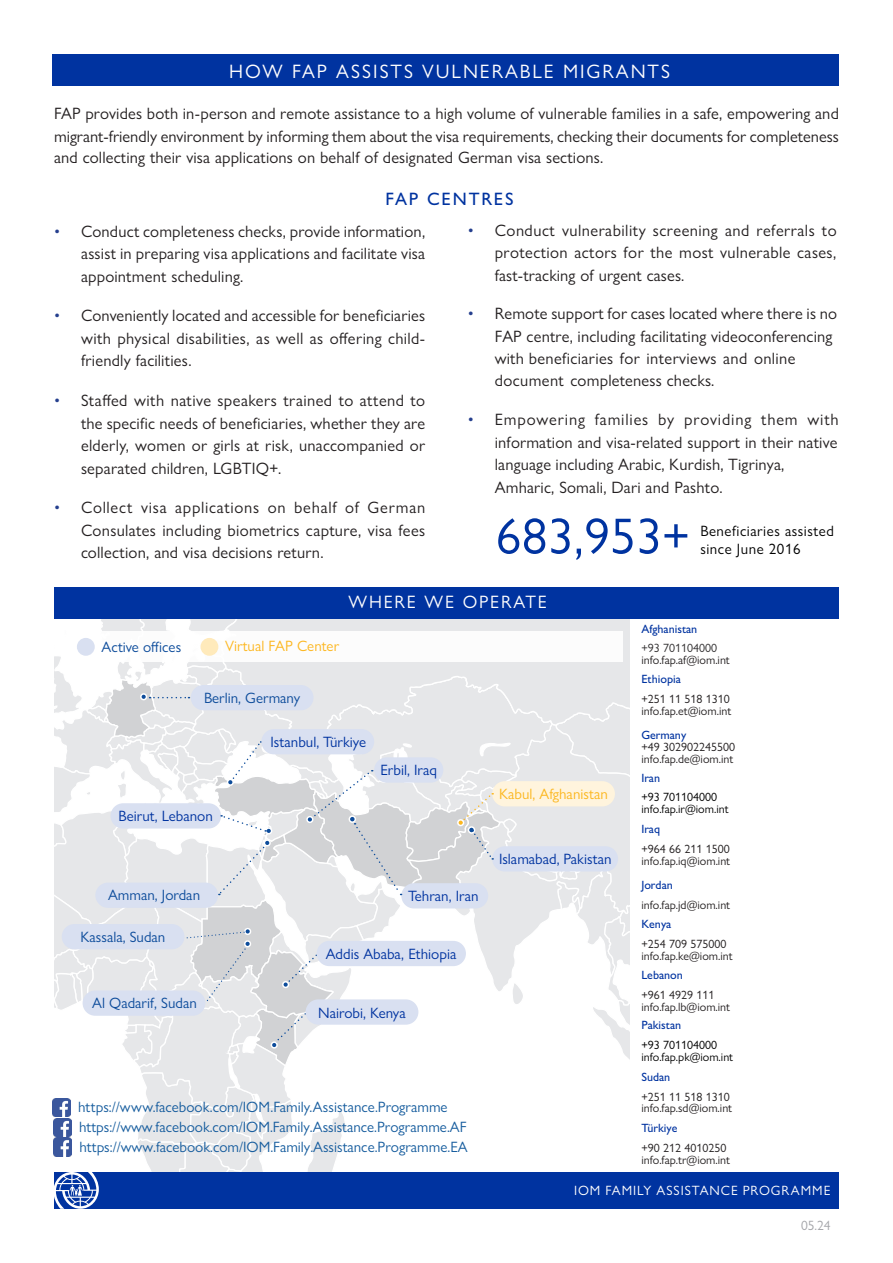
<style>
.page{position:relative;width:893px;height:1263px;background:#fff}
.page>*{position:absolute;margin:0;border:0;box-sizing:border-box;transform-origin:0 0}
.t1{font:51px "Gill Sans Nova";letter-spacing:.01em;color:#0033a0}
.t2{font:19.5px "Gill Sans Nova";letter-spacing:.1em;color:#fff}
.t3{font:18px "Gill Sans Nova";letter-spacing:.1em;color:#fff}
.t4{font:500 18px "Gill Sans Nova";letter-spacing:.1em;color:#0033a0}
.t5{font:16.5px/22.5px "Gill Sans Nova";letter-spacing:.01em;color:#231f20;text-align:justify}
.t6{font:15px "Gill Sans Nova";color:#175d9e}
.t7{font:15px "Gill Sans Nova";color:#0033a0}
.t8{font:15px "Gill Sans Nova";color:#0d4c9b}
.t9{font:15px/18px "Gill Sans Nova";letter-spacing:.035em;color:#000}
.t10{font:15px "Gill Sans Nova";color:#fcb71f}
.t11{font:13.5px "Gill Sans Nova";letter-spacing:.07em;color:#fff}
.t12{font:13.5px "Gill Sans Nova";color:#a5a6aa}
.t13{font:12px/19.5px "Gill Sans Nova";color:#231f20}
.t14{font:12px/19.8px "Gill Sans Nova";color:#000}
.t15{font:12px/19.5px "Gill Sans Nova";color:#312f30}
.s1{color:#253f8e}
.s2{font-weight:500;color:#0033a0}
.s3{color:#231f20}
.s4{color:#000}
</style>
<div class="page">
<div style="left:54px;top:586px;width:785px;height:32px;background:#0033a0"></div>
<div style="left:53px;top:54px;width:786px;height:32px;background:#0033a0"></div>
<div style="left:54px;top:1172px;width:785px;height:37px;background:#0033a0"></div>
<img style="left:52px;top:1099px;width:1px;height:17px">
<svg style="left:53px;top:618px;width:576px;height:591px"></svg>
<div style="left:62px;top:924px;width:122px;height:25px;background:#d9e0f1;border-radius:13px"></div>
<div style="left:83px;top:990px;width:122px;height:26px;background:#d9e0f1;border-radius:13px"></div>
<p class="t2" style="left:229px;top:59px;width:442px">HOW FAP ASSISTS VULNERABLE MIGRANTS</p>
<p class="t5" style="left:54px;top:102px;width:786px;line-height:22px">FAP provides both in-person and remote assistance to a high volume of vulnerable families in a safe, empowering and migrant-friendly environment by informing them about the visa requirements, checking their documents for completeness and collecting their visa applications on behalf of designated German visa sections.</p>
<p class="t4" style="left:386px;top:188px;width:130px">FAP CENTRES</p>
<p class="t5" style="left:495px;top:219px;width:343px;text-indent:-27px"><span class="s1">•</span> Conduct vulnerability screening and referrals to protection actors for the most vulnerable cases, fast-tracking of urgent cases.</p>
<p class="t5" style="left:495px;top:303px;width:344px;text-align:left;text-indent:-27px"><span class="s1">•</span> Remote support for cases located where there is no FAP centre, including facilitating videoconferencing with beneficiaries for interviews and online document completeness checks.</p>
<p class="t5" style="left:495px;top:408px;width:345px;text-align:left;text-indent:-27px"><span class="s1">•</span> Empowering families by providing them with information and visa-related support in their native language including Arabic, Kurdish, Tigrinya, Amharic, Somali, Dari and Pashto.</p>
<p class="t5" style="left:81px;top:220px;width:346px;text-indent:-27px"><span class="s1">•</span> Conduct completeness checks, provide information, assist in preparing visa applications and facilitate visa appointment scheduling.</p>
<p class="t5" style="left:81px;top:304px;width:346px;text-indent:-27px"><span class="s1">•</span> Conveniently located and accessible for beneficiaries with physical disabilities, as well as offering child&shy;friendly facilities.</p>
<p class="t5" style="left:81px;top:389px;width:346px;text-indent:-27px"><span class="s1">•</span> Staffed with native speakers trained to attend to the specific needs of beneficiaries, whether they are elderly, women or girls at risk, unaccompanied or separated children, LGBTIQ+.</p>
<p class="t5" style="left:81px;top:496px;width:346px;text-indent:-27px"><span class="s1">•</span> Collect visa applications on behalf of German Consulates including biometrics capture, visa fees collection, and visa decisions return.</p>
<p class="t1" style="left:496px;top:505px;width:195px">683,953+</p>
<p class="t3" style="left:349px;top:591px;width:200px">WHERE WE OPERATE</p>
<p class="t9" style="left:700px;top:522px;width:135px">Beneficiaries assisted since June 2016</p>
<p class="t8" style="left:102px;top:637px;width:81px">Active offices</p>
<p class="t10" style="left:225px;top:636px;width:116px">Virtual FAP Center</p>
<p class="t8" style="left:204px;top:689px;width:98px">Berlin, Germany</p>
<p class="t7" style="left:119px;top:807px;width:96px">Beirut, Lebanon</p>
<p class="t8" style="left:108px;top:886px;width:94px">Amman, Jordan</p>
<p class="t8" style="left:81px;top:927px;width:86px">Kassala, Sudan</p>
<p class="t8" style="left:87px;top:928px;width:94px">Amman, Jordan</p>
<p class="t8" style="left:92px;top:994px;width:106px">Al Qadarif, Sudan</p>
<p class="t8" style="left:85px;top:995px;width:94px">Amman, Jordan</p>
<p class="t7" style="left:270px;top:733px;width:97px">Istanbul, Türkiye</p>
<p class="t7" style="left:380px;top:761px;width:58px">Erbil, Iraq</p>
<p class="t7" style="left:408px;top:887px;width:72px">Tehran, Iran</p>
<p class="t7" style="left:326px;top:945px;width:132px">Addis Ababa, Ethiopia</p>
<p class="t7" style="left:318px;top:1003px;width:89px">Nairobi, Kenya</p>
<p class="t6" style="left:78px;top:1098px;width:371px">https://www.facebook.com/IOM.Family.Assistance.Programme</p>
<p class="t6" style="left:79px;top:1117px;width:389px">https://www.facebook.com/IOM.Family.Assistance.Programme.AF</p>
<p class="t6" style="left:80px;top:1138px;width:390px">https://www.facebook.com/IOM.Family.Assistance.Programme.EA</p>
<p class="t10" style="left:499px;top:785px;width:110px">Kabul, Afghanistan</p>
<p class="t7" style="left:499px;top:850px;width:114px">Islamabad, Pakistan</p>
<p class="t15" style="left:641px;top:619px;width:77px"><span class="s2">Afghanistan </span>+93 701104000</p>
<p class="t13" style="left:641px;top:650px;width:90px">info.fap.af@iom.int<br><span class="s2">Ethiopia<br></span>+251 11 518 1310</p>
<p class="t13" style="left:641px;top:699px;width:91px;line-height:23.5px">info.fap.et@iom.int<br><span class="s2">Germany</span></p>
<p class="t13" style="left:641px;top:741px;width:95px;line-height:12px">+49 302902245500 info.fap.de@iom.int</p>
<p class="t14" style="left:641px;top:768px;width:77px"><span class="s2">Iran<br></span>+93 701104000</p>
<p class="t14" style="left:641px;top:799px;width:90px">info.fap.ir@iom.int<br><span class="s2">Iraq<br></span><span class="s3">+964 66 211 1500</span></p>
<p class="t13" style="left:641px;top:849px;width:90px;line-height:23.5px">info.fap.iq@iom.int<br><span class="s2">Jordan</span></p>
<p class="t13" style="left:641px;top:895px;width:90px">info.fap.jd@iom.int<br><span class="s2">Kenya<br></span>+254 709 575000</p>
<p class="t13" style="left:641px;top:946px;width:93px">info.fap.ke@iom.int<br><span class="s2">Lebanon<br></span>+961 4929 111</p>
<p class="t13" style="left:641px;top:997px;width:90px">info.fap.lb@iom.int<br><span class="s2">Pakistan<br></span><span class="s4">+93 701104000</span></p>
<p class="t14" style="left:641px;top:1047px;width:93px">info.fap.pk@iom.int<br><span class="s2">Sudan<br></span><span class="s3">+251 11 518 1310</span></p>
<p class="t13" style="left:641px;top:1098px;width:92px">info.fap.sd@iom.int<br><span class="s2">Türkiye<br></span>+90 212 4010250</p>
<p class="t13" style="left:641px;top:1150px;width:90px">info.fap.tr@iom.int</p>
<p class="t11" style="left:574px;top:1182px;width:258px">IOM FAMILY ASSISTANCE PROGRAMME</p>
<p class="t12" style="left:801px;top:1217px;width:31px">05.24</p>
</div>
